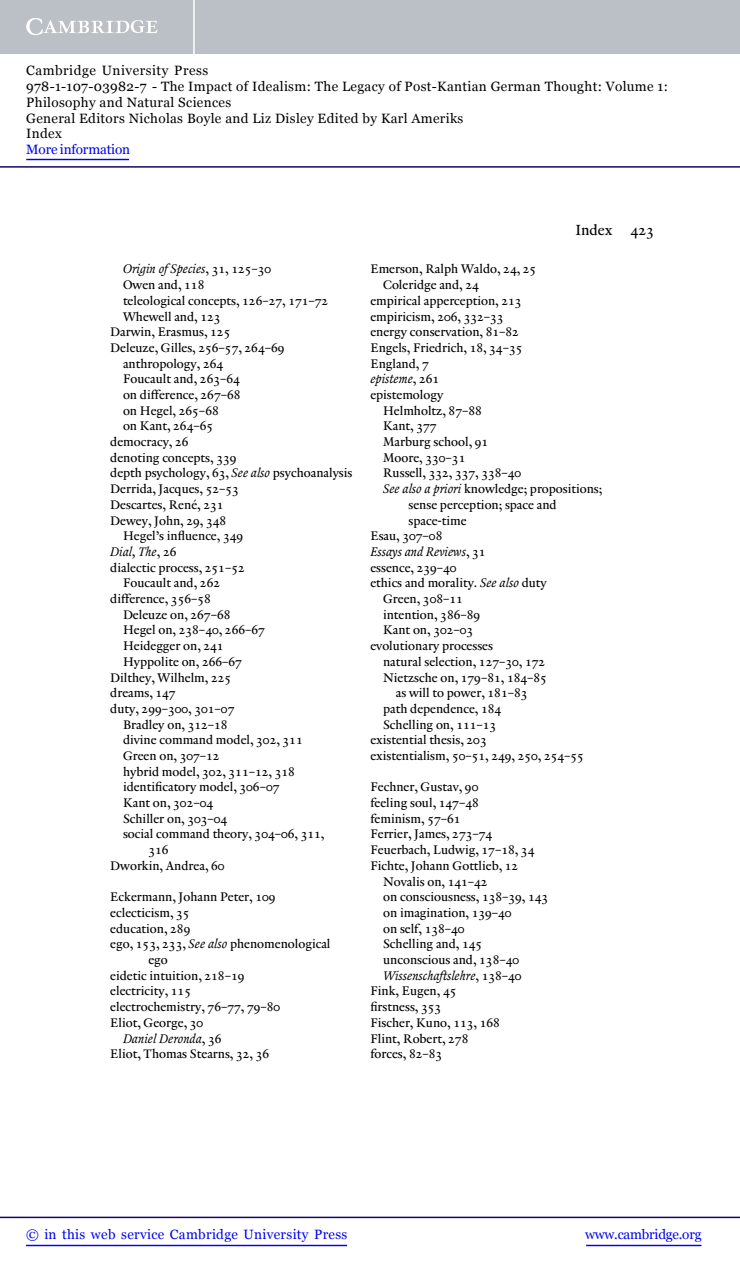
<style>
.page{position:relative;width:740px;height:1268px;background:#fff}
.page>*{position:absolute;margin:0;border:0;box-sizing:border-box;transform-origin:0 0}
.t1{font:15px "Renard No 2";color:#000}
.t2{font:13.5px/15.9px "Georgia";letter-spacing:.025em;color:#000}
.t3{font:13.5px "Georgia";letter-spacing:.025em;color:#0000f1}
.t4{font:13.5px "Georgia";letter-spacing:-.015em;color:#0000f1}
.t5{font:13.5px "Georgia";letter-spacing:-.01em;color:#0000f1}
.t6{font:12.75px "Renard No 2";color:#000}
.t7{font:italic 12.75px "Renard No 2";color:#000}
.s1{font-style:normal}
.s2{font-style:italic}
</style>
<div class="page">
<div style="left:0;top:0;width:740px;height:54px;background:#bac0c6"></div>
<svg style="left:26px;top:18px;width:132px;height:17px"></svg>
<hr style="left:193px;top:0;width:2px;height:54px;background:#fff">
<hr style="left:0;top:166px;width:740px;height:2px;background:#150666">
<hr style="left:586px;top:1244px;width:115px;height:2px;background:#0000f1">
<hr style="left:0;top:1216px;width:740px;height:2px;background:#150666">
<hr style="left:26px;top:1244px;width:321px;height:2px;background:#0000f1">
<hr style="left:26px;top:159px;width:103px;height:1px;background:#0000f1">
<p class="t2" style="left:26px;top:62px;width:643px">Cambridge University Press<br>978-1-107-03982-7 - The Impact of Idealism: The Legacy of Post-Kantian German Thought: Volume 1:<br>Philosophy and Natural Sciences<br>General Editors Nicholas Boyle and Liz Disley Edited by Karl Ameriks<br>Index</p>
<p class="t5" style="left:26px;top:142px;width:105px">More information</p>
<p class="t7" style="left:123px;top:263px;width:150px">Origin of Species<span class="s1">, 31, 125–30</span></p>
<p class="t6" style="left:123px;top:279px;width:83px">Owen and, 118</p>
<p class="t6" style="left:123px;top:295px;width:207px">teleological concepts, 126–27, 171–72</p>
<p class="t6" style="left:123px;top:311px;width:99px">Whewell and, 123</p>
<p class="t6" style="left:110px;top:327px;width:122px">Darwin, Erasmus, 125</p>
<p class="t6" style="left:110px;top:342px;width:176px">Deleuze, Gilles, 256–57, 264–69</p>
<p class="t6" style="left:123px;top:358px;width:102px">anthropology, 264</p>
<p class="t6" style="left:123px;top:374px;width:118px">Foucault and, 263–64</p>
<p class="t6" style="left:123px;top:389px;width:119px">on difference, 267–68</p>
<p class="t6" style="left:123px;top:405px;width:97px">on Hegel, 265–68</p>
<p class="t6" style="left:123px;top:421px;width:92px">on Kant, 264–65</p>
<p class="t6" style="left:110px;top:436px;width:80px">democracy, 26</p>
<p class="t6" style="left:110px;top:452px;width:128px">denoting concepts, 339</p>
<p class="t6" style="left:110px;top:468px;width:244px">depth psychology, 63, <span class="s2">See also</span> psychoanalysis</p>
<p class="t6" style="left:110px;top:483px;width:130px">Derrida, Jacques, 52–53</p>
<p class="t6" style="left:110px;top:499px;width:115px">Descartes, Ren´e, 231</p>
<p class="t6" style="left:110px;top:515px;width:117px">Dewey, John, 29, 348</p>
<p class="t6" style="left:123px;top:531px;width:122px">Hegel’s influence, 349</p>
<p class="t7" style="left:110px;top:546px;width:68px">Dial, The<span class="s1">, 26</span></p>
<p class="t6" style="left:110px;top:562px;width:136px">dialectic process, 251–52</p>
<p class="t6" style="left:123px;top:578px;width:99px">Foucault and, 262</p>
<p class="t6" style="left:110px;top:593px;width:102px">difference, 356–58</p>
<p class="t6" style="left:123px;top:609px;width:109px">Deleuze on, 267–68</p>
<p class="t6" style="left:123px;top:625px;width:143px">Hegel on, 238–40, 266–67</p>
<p class="t6" style="left:123px;top:640px;width:102px">Heidegger on, 241</p>
<p class="t6" style="left:123px;top:656px;width:120px">Hyppolite on, 266–67</p>
<p class="t6" style="left:110px;top:672px;width:122px">Dilthey, Wilhelm, 225</p>
<p class="t6" style="left:110px;top:687px;width:67px">dreams, 147</p>
<p class="t6" style="left:110px;top:703px;width:126px">duty, 299–300, 301–07</p>
<p class="t6" style="left:123px;top:719px;width:106px">Bradley on, 312–18</p>
<p class="t6" style="left:123px;top:735px;width:181px">divine command model, 302, 311</p>
<p class="t6" style="left:123px;top:750px;width:98px">Green on, 307–12</p>
<p class="t6" style="left:123px;top:766px;width:173px">hybrid model, 302, 311–12, 318</p>
<p class="t6" style="left:123px;top:782px;width:158px">identificatory model, 306–07</p>
<p class="t6" style="left:123px;top:797px;width:92px">Kant on, 302–04</p>
<p class="t6" style="left:123px;top:813px;width:106px">Schiller on, 303–04</p>
<p class="t6" style="left:123px;top:829px;width:203px">social command theory, 304–06, 311,</p>
<p class="t6" style="left:148px;top:844px;width:22px">316</p>
<p class="t6" style="left:110px;top:860px;width:116px">Dworkin, Andrea, 60</p>
<p class="t6" style="left:110px;top:891px;width:167px">Eckermann, Johann Peter, 109</p>
<p class="t6" style="left:110px;top:907px;width:81px">eclecticism, 35</p>
<p class="t6" style="left:110px;top:923px;width:82px">education, 289</p>
<p class="t6" style="left:110px;top:938px;width:222px">ego, 153, 233, <span class="s2">See also</span> phenomenological</p>
<p class="t6" style="left:148px;top:954px;width:21px">ego</p>
<p class="t6" style="left:110px;top:970px;width:136px">eidetic intuition, 218–19</p>
<p class="t6" style="left:110px;top:986px;width:82px">electricity, 115</p>
<p class="t6" style="left:110px;top:1001px;width:171px">electrochemistry, 76–77, 79–80</p>
<p class="t6" style="left:110px;top:1017px;width:94px">Eliot, George, 30</p>
<p class="t7" style="left:123px;top:1032px;width:100px">Daniel Deronda<span class="s1">, 36</span></p>
<p class="t6" style="left:110px;top:1048px;width:160px">Eliot, Thomas Stearns, 32, 36</p>
<p class="t1" style="left:575px;top:224px;width:80px">Index 423</p>
<p class="t6" style="left:370px;top:264px;width:167px">Emerson, Ralph Waldo, 24, 25</p>
<p class="t6" style="left:383px;top:279px;width:97px">Coleridge and, 24</p>
<p class="t6" style="left:370px;top:295px;width:153px">empirical apperception, 213</p>
<p class="t6" style="left:370px;top:311px;width:135px">empiricism, 206, 332–33</p>
<p class="t6" style="left:370px;top:327px;width:150px">energy conservation, 81–82</p>
<p class="t6" style="left:370px;top:342px;width:154px">Engels, Friedrich, 18, 34–35</p>
<p class="t6" style="left:370px;top:358px;width:60px">England, 7</p>
<p class="t7" style="left:370px;top:373px;width:70px">episteme<span class="s1">, 261</span></p>
<p class="t6" style="left:370px;top:389px;width:74px">epistemology</p>
<p class="t6" style="left:383px;top:405px;width:100px">Helmholtz, 87–88</p>
<p class="t6" style="left:383px;top:421px;width:55px">Kant, 377</p>
<p class="t6" style="left:383px;top:436px;width:107px">Marburg school, 91</p>
<p class="t6" style="left:383px;top:452px;width:84px">Moore, 330–31</p>
<p class="t6" style="left:383px;top:468px;width:140px">Russell, 332, 337, 338–40</p>
<p class="t6" style="left:383px;top:483px;width:221px"><span class="s2">See also a priori</span> knowledge; propositions;</p>
<p class="t6" style="left:408px;top:499px;width:150px">sense perception; space and</p>
<p class="t6" style="left:408px;top:515px;width:60px">space-time</p>
<p class="t6" style="left:370px;top:531px;width:73px">Esau, 307–08</p>
<p class="t7" style="left:370px;top:546px;width:117px">Essays and Reviews<span class="s1">, 31</span></p>
<p class="t6" style="left:370px;top:562px;width:88px">essence, 239–40</p>
<p class="t6" style="left:370px;top:578px;width:178px">ethics and morality. <span class="s2">See also</span> duty</p>
<p class="t6" style="left:383px;top:593px;width:81px">Green, 308–11</p>
<p class="t6" style="left:383px;top:609px;width:99px">intention, 386–89</p>
<p class="t6" style="left:383px;top:625px;width:92px">Kant on, 302–03</p>
<p class="t6" style="left:370px;top:640px;width:124px">evolutionary processes</p>
<p class="t6" style="left:383px;top:656px;width:164px">natural selection, 127–30, 172</p>
<p class="t6" style="left:383px;top:672px;width:165px">Nietzsche on, 179–81, 184–85</p>
<p class="t6" style="left:396px;top:687px;width:133px">as will to power, 181–83</p>
<p class="t6" style="left:383px;top:703px;width:120px">path dependence, 184</p>
<p class="t6" style="left:383px;top:719px;width:115px">Schelling on, 111–13</p>
<p class="t6" style="left:370px;top:735px;width:118px">existential thesis, 203</p>
<p class="t6" style="left:370px;top:750px;width:215px">existentialism, 50–51, 249, 250, 254–55</p>
<p class="t6" style="left:370px;top:782px;width:109px">Fechner, Gustav, 90</p>
<p class="t6" style="left:370px;top:797px;width:110px">feeling soul, 147–48</p>
<p class="t6" style="left:370px;top:813px;width:92px">feminism, 57–61</p>
<p class="t6" style="left:370px;top:829px;width:123px">Ferrier, James, 273–74</p>
<p class="t6" style="left:370px;top:844px;width:165px">Feuerbach, Ludwig, 17–18, 34</p>
<p class="t6" style="left:370px;top:860px;width:149px">Fichte, Johann Gottlieb, 12</p>
<p class="t6" style="left:383px;top:876px;width:106px">Novalis on, 141–42</p>
<p class="t6" style="left:383px;top:891px;width:167px">on consciousness, 138–39, 143</p>
<p class="t6" style="left:383px;top:907px;width:130px">on imagination, 139–40</p>
<p class="t6" style="left:383px;top:923px;width:83px">on self, 138–40</p>
<p class="t6" style="left:383px;top:939px;width:101px">Schelling and, 145</p>
<p class="t6" style="left:383px;top:954px;width:138px">unconscious and, 138–40</p>
<p class="t7" style="left:383px;top:970px;width:140px">Wissenschaftslehre<span class="s1">, 138–40</span></p>
<p class="t6" style="left:370px;top:986px;width:88px">Fink, Eugen, 45</p>
<p class="t6" style="left:370px;top:1001px;width:72px">firstness, 353</p>
<p class="t6" style="left:370px;top:1017px;width:131px">Fischer, Kuno, 113, 168</p>
<p class="t6" style="left:370px;top:1033px;width:99px">Flint, Robert, 278</p>
<p class="t6" style="left:370px;top:1048px;width:73px">forces, 82–83</p>
<p class="t3" style="left:26px;top:1227px;width:323px">© in this web service Cambridge University Press</p>
<p class="t4" style="left:585px;top:1227px;width:118px">www.cambridge.org</p>
</div>
